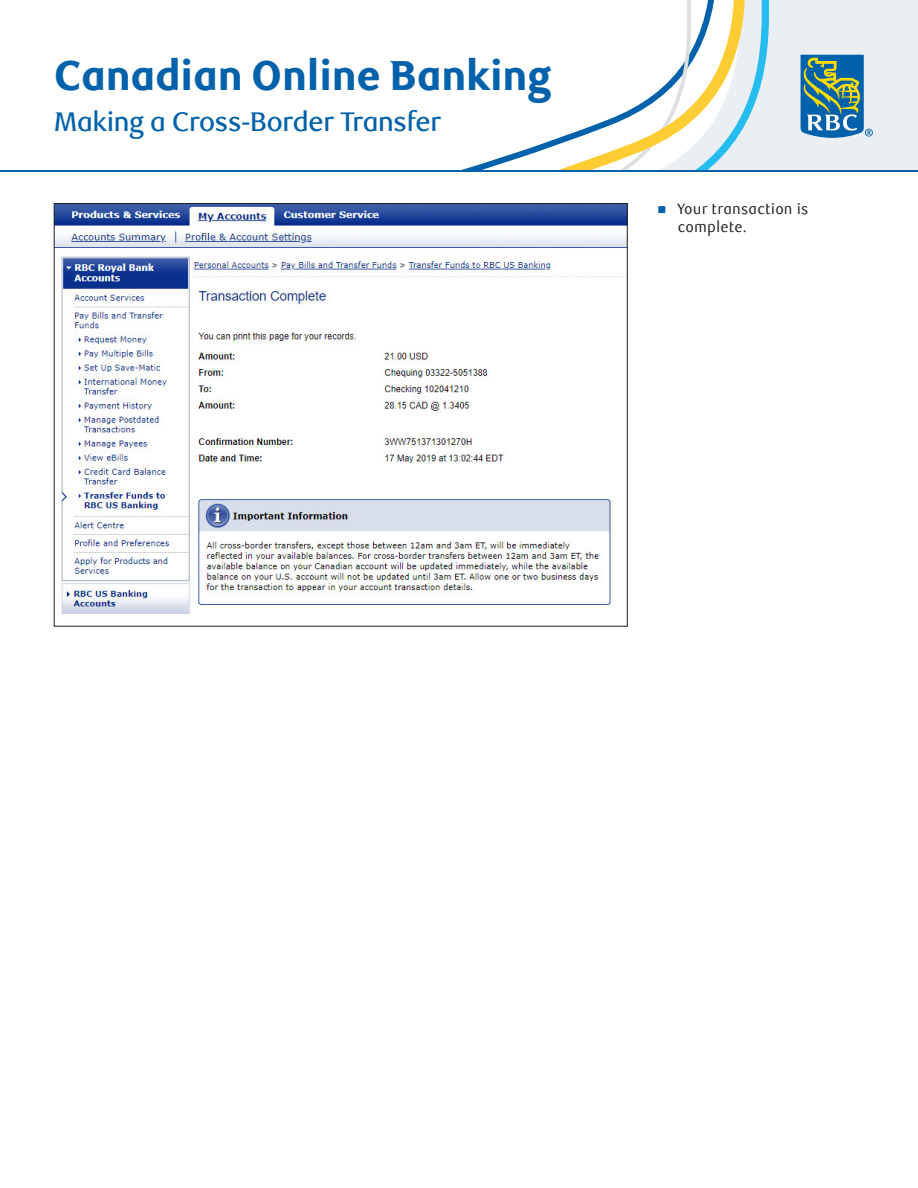
<style>
.page{position:relative;width:918px;height:1188px;background:#fff}
.page>*{position:absolute;margin:0;border:0;box-sizing:border-box;transform-origin:0 0}
.t1{font:800 42px "RBC Display";letter-spacing:-.005em;color:#0161aa}
.t2{font:500 27px "RBC Display";letter-spacing:-.01em;color:#0161aa}
.t3{font:15px/18px "RBC Text Cond";letter-spacing:.01em;color:#231f20}
.s1{color:#0161aa}
</style>
<div class="page">
<svg style="left:0;top:0;width:918px;height:172px"></svg>
<svg style="left:54px;top:203px;width:574px;height:424px"></svg>
<p class="t1" style="left:54px;top:51px;width:499px">Canadian Online Banking</p>
<p class="t2" style="left:54px;top:106px;width:389px">Making a Cross-Border Transfer</p>
<p class="t3" style="left:678px;top:200px;width:132px;text-indent:-20px"><span class="s1">■</span> Your transaction is complete.</p>
</div>
